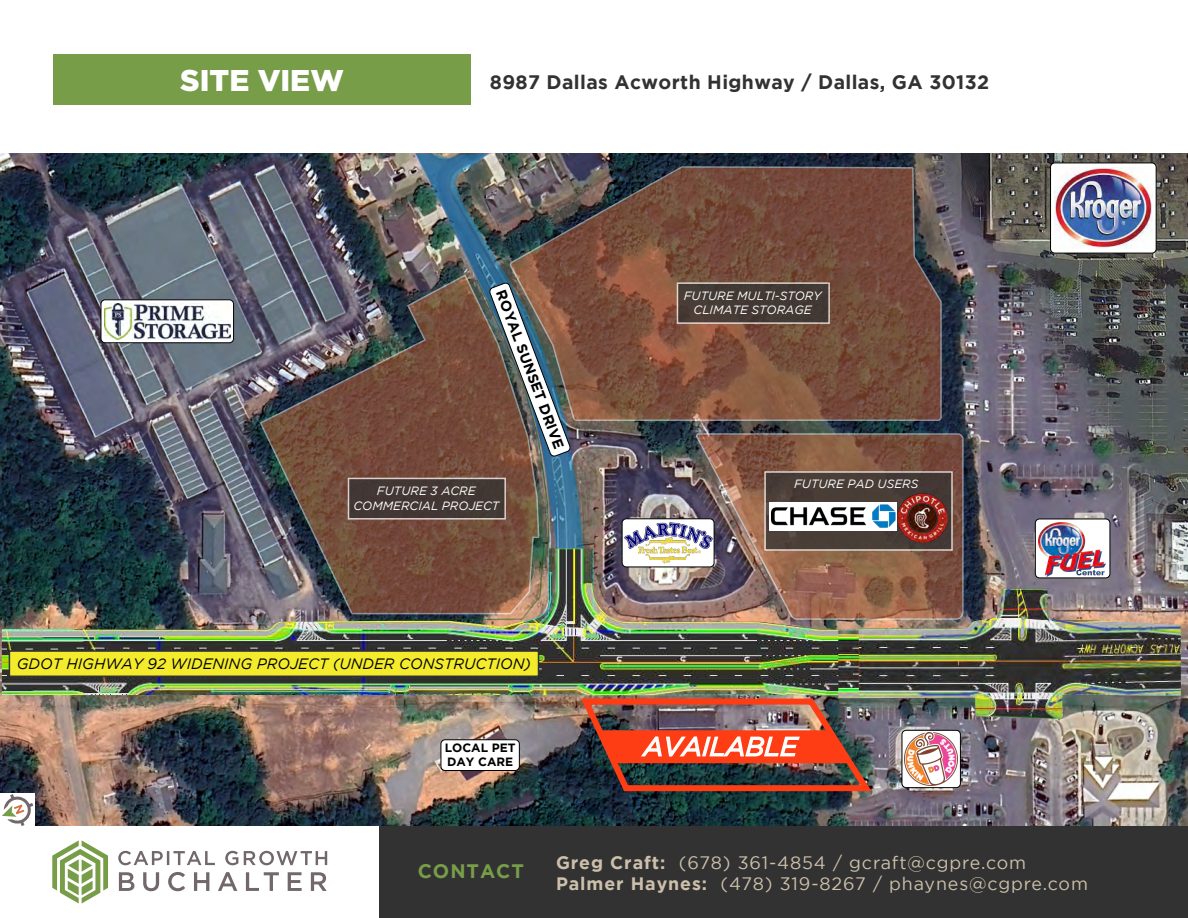
<style>
.page{position:relative;width:1188px;height:918px;background:#fff}
.page>*{position:absolute;margin:0;border:0;box-sizing:border-box;transform-origin:0 0}
.t1{font:900 30px "Gotham";color:#fff}
.t2{font:italic 26.1px "Gotham";color:#fff}
.t3{font:700 19.5px "Gotham";letter-spacing:.02em;color:#323232}
.t4{font:700 19.5px "Gotham";letter-spacing:.05em;color:#779d49}
.t5{font:18px/21.6px "Gotham";letter-spacing:.05em;color:#cdc0ab}
.t6{font:italic 15px "Gotham";color:#000}
.t7{font:700 14.4px "Gotham";color:#000}
.t8{font:italic 12px/14.4px "Gotham";color:#fff;text-align:center}
.t9{font:700 12px "Gotham";color:#000}
.s1{font-weight:700}
</style>
<div class="page">
<img style="left:0;top:154px;width:1188px;height:672px">
<svg style="left:696px;top:433px;width:268px;height:187px"></svg>
<svg style="left:764px;top:471px;width:189px;height:80px;fill:#483d37"></svg>
<svg style="left:623px;top:166px;width:319px;height:255px"></svg>
<svg style="left:677px;top:282px;width:153px;height:42px;fill:#433a35"></svg>
<div style="left:101px;top:300px;width:133px;height:43px;background:#fff;border-radius:4px"></div>
<div style="left:101px;top:299px;width:133px;height:44px;border:1px solid #000;border-radius:4px"></div>
<img style="left:104px;top:303px;width:127px;height:36px">
<div style="left:1051px;top:163px;width:105px;height:90px;background:#fff;border-radius:4px"></div>
<div style="left:1050px;top:163px;width:107px;height:90px;border:1px solid #000;border-radius:4px"></div>
<img style="left:1054px;top:167px;width:99px;height:82px">
<div style="left:622px;top:518px;width:92px;height:49px;border:1px solid #000;border-radius:4px"></div>
<img style="left:623px;top:520px;width:91px;height:28px">
<div style="left:1035px;top:519px;width:75px;height:59px;background:#fff;border-radius:4px"></div>
<div style="left:1035px;top:519px;width:75px;height:59px;border:1px solid #000;border-radius:4px"></div>
<img style="left:1039px;top:522px;width:66px;height:54px">
<img style="left:415px;top:154px;width:208px;height:394px">
<img style="left:2px;top:548px;width:840px;height:147px">
<img style="left:838px;top:629px;width:21px;height:67px">
<img style="left:539px;top:282px;width:33px;height:176px">
<img style="left:859px;top:589px;width:322px;height:130px">
<svg style="left:8px;top:650px;width:532px;height:28px"></svg>
<div style="left:902px;top:730px;width:58px;height:58px;background:#fff;border-radius:4px"></div>
<div style="left:902px;top:730px;width:59px;height:58px;border:1px solid #000;border-radius:4px"></div>
<img style="left:905px;top:732px;width:53px;height:54px">
<img style="left:576px;top:696px;width:298px;height:100px">
<div style="left:441px;top:740px;width:78px;height:31px;background:#fff;border-radius:4px"></div>
<div style="left:441px;top:739px;width:79px;height:32px;border:1px solid #000;border-radius:4px"></div>
<img style="left:260px;top:274px;width:279px;height:340px">
<div style="left:348px;top:478px;width:158px;height:42px;background:#423734;border:2px solid #fff"></div>
<div style="left:379px;top:826px;width:809px;height:92px;background:#323232"></div>
<svg style="left:119px;top:872px;width:208px;height:19px"></svg>
<svg style="left:118px;top:851px;width:209px;height:14px"></svg>
<svg style="left:52px;top:840px;width:56px;height:64px"></svg>
<img style="left:898px;top:493px;width:49px;height:50px">
<div style="left:0;top:793px;width:35px;height:34px;background:#fff"></div>
<svg style="left:2px;top:794px;width:31px;height:32px"></svg>
<img style="left:769px;top:488px;width:126px;height:72px">
<div style="left:53px;top:55px;width:418px;height:50px;background:#779d49"></div>
<h1 class="t1" style="left:180px;top:63px;width:165px">SITE VIEW</h1>
<p class="t3" style="left:490px;top:71px;width:501px">8987 Dallas Acworth Highway / Dallas, GA 30132</p>
<p class="t7" style="left:508px;top:288px;width:170px;rotate:69deg">ROYAL SUNSET DRIVE</p>
<p class="t8" style="left:353px;top:484px;width:147px">FUTURE 3 ACRE<br>COMMERCIAL PROJECT</p>
<p class="t6" style="left:17px;top:655px;width:516px">GDOT HIGHWAY 92 WIDENING PROJECT (UNDER CONSTRUCTION)</p>
<p class="t8" style="left:684px;top:288px;width:139px">FUTURE MULTI-STORY<br>CLIMATE STORAGE</p>
<p class="t8" style="left:794px;top:477px;width:126px">FUTURE PAD USERS</p>
<p class="t9" style="left:445px;top:741px;width:72px">LOCAL PET</p>
<h2 class="t2" style="left:643px;top:732px;width:155px">AVAILABLE</h2>
<p class="t9" style="left:447px;top:755px;width:68px">DAY CARE</p>
<p class="t4" style="left:418px;top:860px;width:108px">CONTACT</p>
<p class="t5" style="left:556px;top:851px;width:533px"><span class="s1">Greg Craft:</span> (678) 361-4854 / gcraft@cgpre.com<br><span class="s1">Palmer Haynes:</span> (478) 319-8267 / phaynes@cgpre.com</p>
</div>
